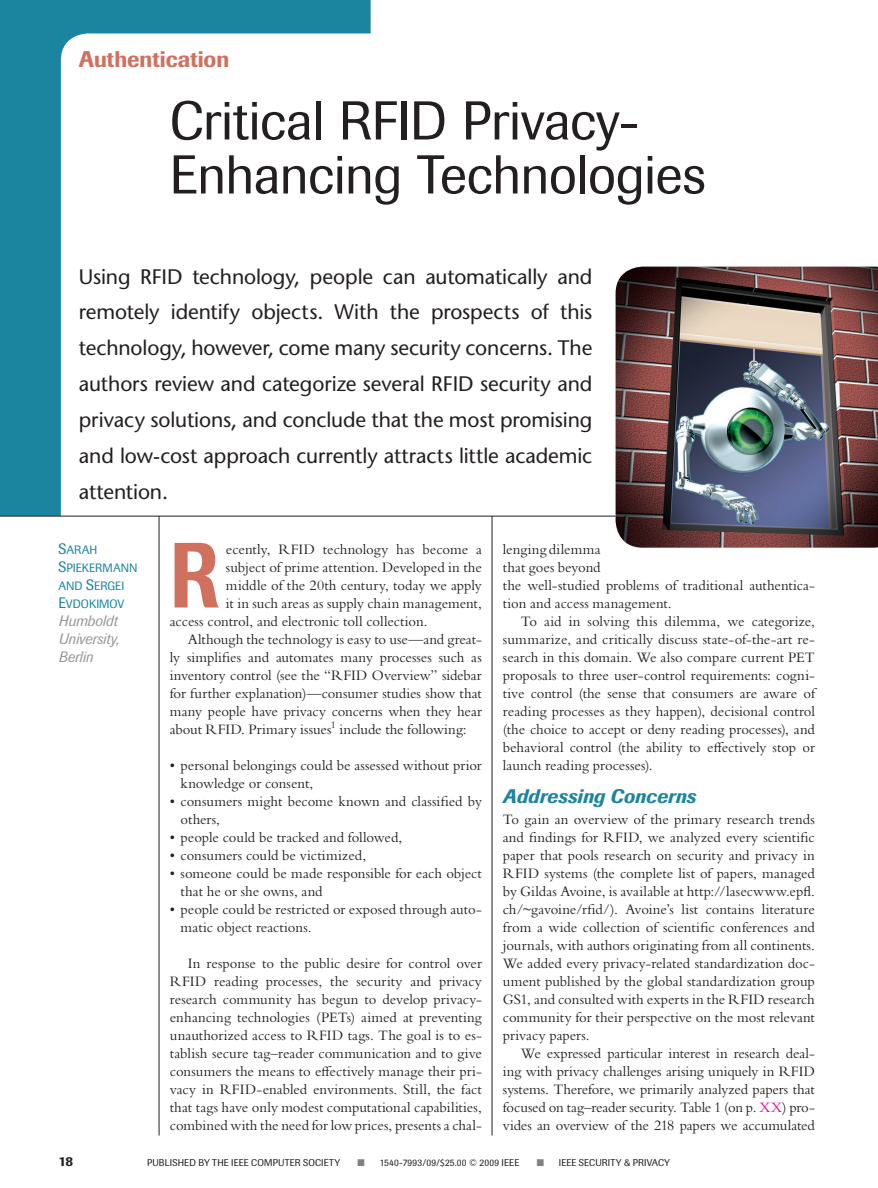
<style>
.page{position:relative;width:878px;height:1188px;background:#fff}
.page>*{position:absolute;margin:0;border:0;box-sizing:border-box;transform-origin:0 0}
.t1{font:500 91.5px "Imago";color:#d0705f;scale:.8 1}
.t2{font:54px/54px "Imago";letter-spacing:-.01em;color:#231f20}
.t3{font:500 22.5px "Imago";color:#d0705f}
.t4{font:500 21px/36px "Stone Sans Std";letter-spacing:-.005em;color:#231f20;text-align:justify}
.t5{font:italic 500 19.5px "Imago";letter-spacing:.005em;color:#1b85a0}
.t6{font:15px/18px "Bembo Std";color:#231f20}
.t7{font:italic 15px/18px "Imago";color:#939598;text-align:justify}
.t8{font:500 13.5px "Imago";color:#231f20}
.t9{font:12px/18px "Imago Book SC800";color:#1b85a0}
.t10{font:9.75px "Imago";letter-spacing:.02em;color:#231f20}
.s1{font-size:15px}
.s2{color:#ed028c}
.s3{color:#808285}
</style>
<div class="page">
<svg style="left:0;top:0;width:370px;height:516px"></svg>
<hr style="left:0;top:516px;width:814px;height:1px;background:#231f20">
<hr style="left:159px;top:516px;width:1px;height:620px;background:#231f20">
<hr style="left:491px;top:516px;width:1px;height:620px;background:#231f20">
<img style="left:615px;top:267px;width:263px;height:281px">
<h3 class="t3" style="left:79px;top:46px;width:152px">Authentication</h3>
<h2 class="t2" style="left:170px;top:94px;width:538px">CRITICAL RFID PRIVACY-<br>ENHANCING TECHNOLOGIES</h2>
<p class="t4" style="left:79px;top:258px;width:515px">Using RFID technology, people can automatically and remotely identify objects. With the prospects of this technology, however, come many security concerns. The authors review and categorize several RFID security and privacy solutions, and conclude that the most promising and low-cost approach currently attracts little academic attention.</p>
<p class="t9" style="left:58px;top:540px;width:80px"><span class="s1">S</span>ARAH<br><span class="s1">S</span>PIEKERMANN<br>AND <span class="s1">S</span>ERGEI<br><span class="s1">E</span>VDOKIMOV</p>
<p class="t7" style="left:58px;top:611px;width:62px">Humboldt University, Berlin</p>
<h1 class="t1" style="left:170px;top:520px;width:63px">R</h1>
<p class="t6" style="left:226px;top:540px;width:257px">ecently, RFID technology has become a</p>
<p class="t6" style="left:226px;top:558px;width:257px">subject of prime attention. Developed in the</p>
<p class="t6" style="left:226px;top:576px;width:257px">middle of the 20th century, today we apply</p>
<p class="t6" style="left:226px;top:594px;width:257px">it in such areas as supply chain management,</p>
<p class="t6" style="left:170px;top:612px;width:259px">access control, and electronic toll collection.</p>
<p class="t6" style="left:188px;top:630px;width:295px">Although the technology is easy to use—and great-</p>
<p class="t6" style="left:170px;top:648px;width:313px">ly simplifies and automates many processes such as</p>
<p class="t6" style="left:170px;top:666px;width:313px">inventory control (see the “RFID Overview” sidebar</p>
<p class="t6" style="left:170px;top:684px;width:313px">for further explanation)—consumer studies show that</p>
<p class="t6" style="left:170px;top:702px;width:313px">many people have privacy concerns when they hear</p>
<p class="t6" style="left:170px;top:720px;width:298px">about RFID. Primary issues<sup>1</sup> include the following:</p>
<p class="t6" style="left:181px;top:756px;width:303px;text-indent:-11px">• personal belongings could be assessed without prior knowledge or consent,</p>
<p class="t6" style="left:181px;top:792px;width:303px;text-indent:-11px">• consumers might become known and classified by others,</p>
<p class="t6" style="left:170px;top:828px;width:234px">• people could be tracked and followed,</p>
<p class="t6" style="left:170px;top:846px;width:198px">• consumers could be victimized,</p>
<p class="t6" style="left:181px;top:864px;width:303px;text-indent:-11px">• someone could be made responsible for each object that he or she owns, and</p>
<p class="t6" style="left:181px;top:900px;width:303px;text-indent:-11px">• people could be restricted or exposed through auto&shy;matic object reactions.</p>
<p class="t6" style="left:170px;top:954px;width:313px;text-align:justify;text-indent:18px">In response to the public desire for control over RFID reading processes, the security and privacy research community has begun to develop privacy&shy;enhancing technologies (PETs) aimed at preventing unauthorized access to RFID tags. The goal is to es&shy;tablish secure tag–reader communication and to give consumers the means to effectively manage their pri&shy;vacy in RFID-enabled environments. Still, the fact that tags have only modest computational capabilities, combined with the need for low prices, presents a chal-</p>
<p class="t6" style="left:503px;top:540px;width:313px">lenging dilemma<br>that goes beyond<br>the well-studied problems of traditional authentica&shy;tion and access management.</p>
<p class="t6" style="left:503px;top:612px;width:313px;text-align:justify;text-indent:18px">To aid in solving this dilemma, we categorize, summarize, and critically discuss state-of-the-art re&shy;search in this domain. We also compare current PET proposals to three user-control requirements: cogni&shy;tive control (the sense that consumers are aware of reading processes as they happen), decisional control (the choice to accept or deny reading processes), and behavioral control (the ability to effectively stop or launch reading processes).</p>
<h3 class="t5" style="left:503px;top:784px;width:194px">Addressing Concerns</h3>
<p class="t6" style="left:503px;top:810px;width:313px;text-align:justify">To gain an overview of the primary research trends and findings for RFID, we analyzed every scientific paper that pools research on security and privacy in RFID systems (the complete list of papers, managed by Gildas Avoine, is available at http://lasecwww.epfl. ch/~gavoine/rfid/). Avoine’s list contains literature from a wide collection of scientific conferences and journals, with authors originating from all continents.<br>We added every privacy-related standardization doc&shy;ument published by the global standardization group GS1, and consulted with experts in the RFID research community for their perspective on the most relevant privacy papers.</p>
<p class="t6" style="left:503px;top:1044px;width:313px;text-align:justify;text-indent:18px">We expressed particular interest in research deal&shy;ing with privacy challenges arising uniquely in RFID systems. Therefore, we primarily analyzed papers that focused on tag–reader security. Table 1 (on p. <span class="s2">XX</span>) pro&shy;vides an overview of the 218 papers we accumulated</p>
<p class="t8" style="left:58px;top:1153px;width:16px">18</p>
<p class="t10" style="left:147px;top:1156px;width:90px">PUBLISHED BY THE IEEE</p>
<p class="t10" style="left:251px;top:1156px;width:90px">COMPUTER SOCIETY</p>
<p class="t10" style="left:357px;top:1156px;width:150px"><span class="s3">■</span> 1540-7993/09/$25.00 © 2009 IEEE</p>
<p class="t10" style="left:536px;top:1156px;width:28px"><span class="s3">■</span> IEEE</p>
<p class="t10" style="left:579px;top:1156px;width:93px">SECURITY &amp; PRIVACY</p>
</div>
